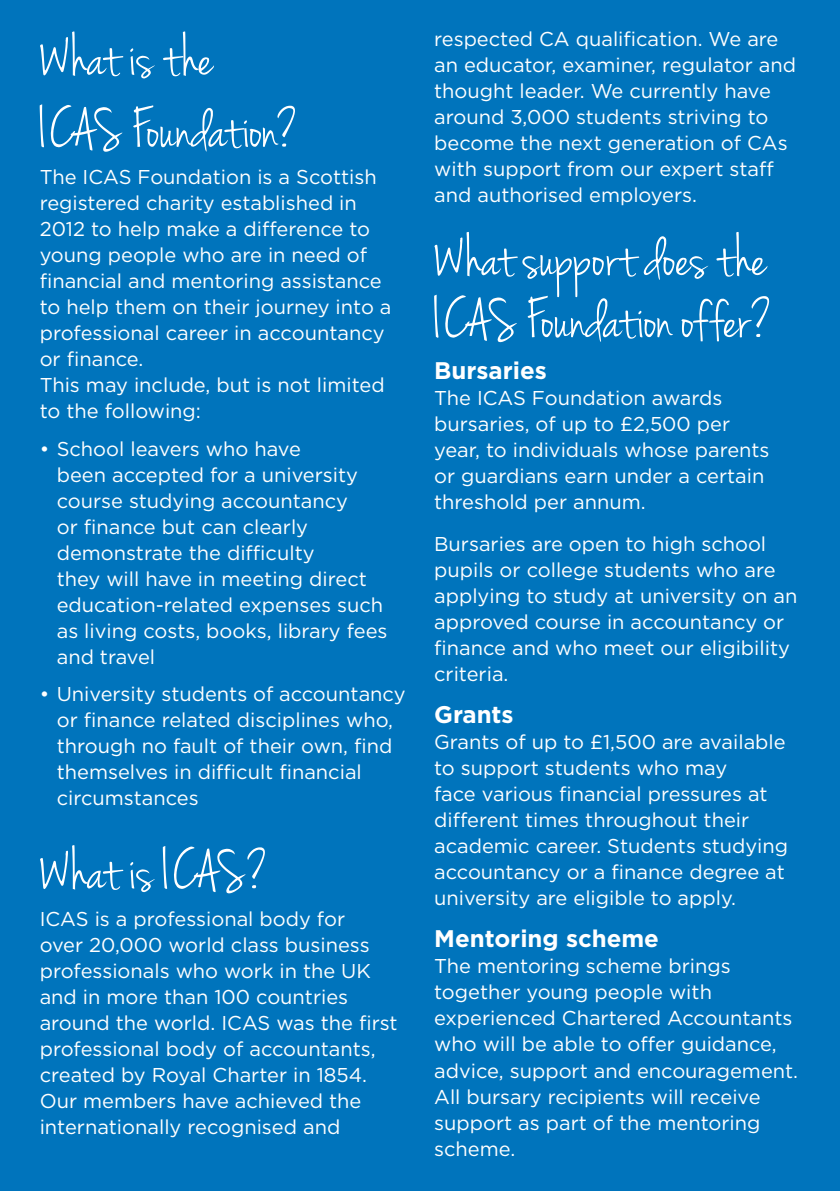
<style>
.page{position:relative;width:840px;height:1191px;background:#fff}
.page>*{position:absolute;margin:0;border:0;box-sizing:border-box;transform-origin:0 0}
.t1{font:60px/72px "Jenna Sue";color:#fff}
.t2{font:700 24px "Gotham";color:#fff}
.t3{font:20px/26px "Gotham";color:#fff}
</style>
<div class="page">
<div style="left:0;top:0;width:839px;height:1191px;background:#0074bc"></div>
<h1 class="t1" style="left:40px;top:24px;width:260px">What is the<br>ICAS Foundation?</h1>
<p class="t3" style="left:40px;top:164px;width:353px">The ICAS Foundation is a Scottish registered charity established in<br>2012 to help make a difference to young people who are in need of financial and mentoring assistance to help them on their journey into a professional career in accountancy or finance.<br>This may include, but is not limited to the following:</p>
<p class="t3" style="left:57px;top:435px;width:332px;text-indent:-17px">• School leavers who have<br>been accepted for a university course studying accountancy<br>or finance but can clearly demonstrate the difficulty<br>they will have in meeting direct education-related expenses such as living costs, books, library fees and travel</p>
<p class="t3" style="left:57px;top:680px;width:350px;text-indent:-17px">• University students of accountancy or finance related disciplines who, through no fault of their own, find themselves in difficult financial circumstances</p>
<h1 class="t1" style="left:40px;top:838px;width:230px">What is ICAS?</h1>
<p class="t3" style="left:40px;top:905px;width:359px">ICAS is a professional body for<br>over 20,000 world class business professionals who work in the UK and in more than 100 countries around the world. ICAS was the first professional body of accountants, created by Royal Charter in 1854.<br>Our members have achieved the internationally recognised and</p>
<p class="t3" style="left:434px;top:25px;width:363px">respected CA qualification. We are an educator, examiner, regulator and thought leader. We currently have around 3,000 students striving to become the next generation of CAs with support from our expert staff and authorised employers.</p>
<h1 class="t1" style="left:434px;top:230px;width:340px;line-height:62px">What support does the<br>ICAS Foundation offer?</h1>
<p class="t2" style="left:434px;top:355px;width:114px">Bursaries</p>
<p class="t3" style="left:434px;top:385px;width:337px">The ICAS Foundation awards bursaries, of up to £2,500 per year, to individuals whose parents or guardians earn under a certain threshold per annum.</p>
<p class="t3" style="left:434px;top:531px;width:364px">Bursaries are open to high school pupils or college students who are applying to study at university on an approved course in accountancy or finance and who meet our eligibility criteria.</p>
<p class="t2" style="left:434px;top:699px;width:81px">Grants</p>
<p class="t3" style="left:434px;top:729px;width:355px">Grants of up to £1,500 are available to support students who may<br>face various financial pressures at different times throughout their academic career. Students studying accountancy or a finance degree at university are eligible to apply.</p>
<p class="t2" style="left:434px;top:923px;width:226px">Mentoring scheme</p>
<p class="t3" style="left:434px;top:953px;width:365px">The mentoring scheme brings together young people with experienced Chartered Accountants who will be able to offer guidance, advice, support and encouragement.<br>All bursary recipients will receive support as part of the mentoring scheme.</p>
</div>
